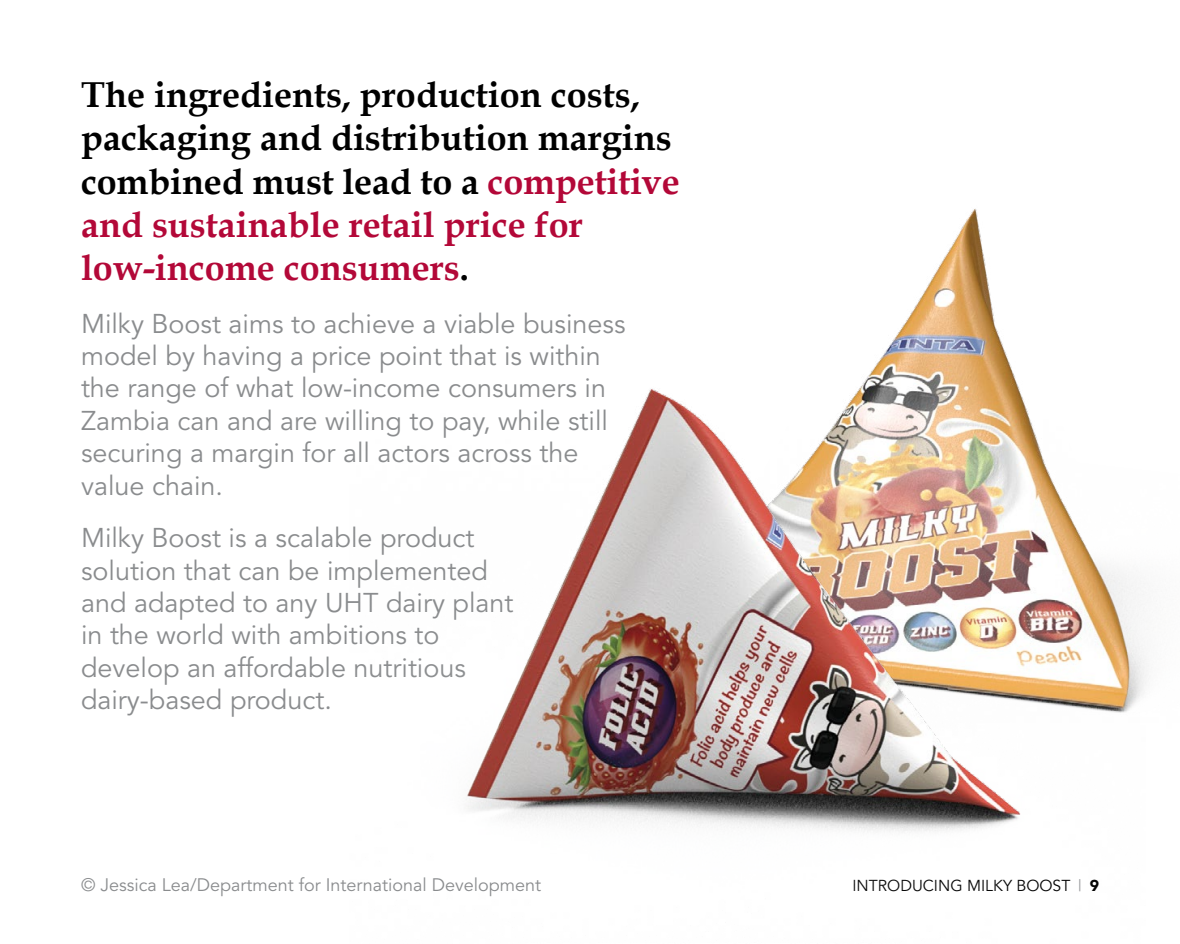
<style>
.page{position:relative;width:1180px;height:944px;background:#fff}
.page>*{position:absolute;margin:0;border:0;box-sizing:border-box;transform-origin:0 0}
.quote_large{font:700 36px/43.2px "Book Antiqua";color:#000}
.splash_text{font:27px/32.4px "Avenir";color:#8a8c8e}
.quote{font:18px "Avenir";color:#8a8c8e}
.t1{font:15.75px "Avenir";color:#000}
.s1{color:#b30838}
.s2{color:#939598}
.s3{font-weight:900}
</style>
<div class="page">
<img style="left:863px;top:208px;width:286px;height:468px">
<img style="left:467px;top:383px;width:679px;height:449px">
<p class="quote_large" style="left:81px;top:73px;width:600px">The ingredients, production costs, packaging and distribution margins combined must lead to a <span class="s1">competitive and sustainable retail price for low-income consumers</span>.</p>
<p class="splash_text" style="left:81px;top:308px;width:546px">Milky Boost aims to achieve a viable business model by having a price point that is within the range of what low-income consumers in Zambia can and are willing to pay, while still securing a margin for all actors across the value chain.</p>
<p class="splash_text" style="left:81px;top:523px;width:434px">Milky Boost is a scalable product solution that can be implemented and adapted to any UHT dairy plant in the world with ambitions to develop an affordable nutritious dairy-based product.</p>
<p class="quote" style="left:81px;top:875px;width:462px">© Jessica Lea/Department for International Development</p>
<p class="t1" style="left:852px;top:877px;width:248px">INTRODUCING MILKY BOOST <span class="s2">|</span> <span class="s3">9</span></p>
</div>
